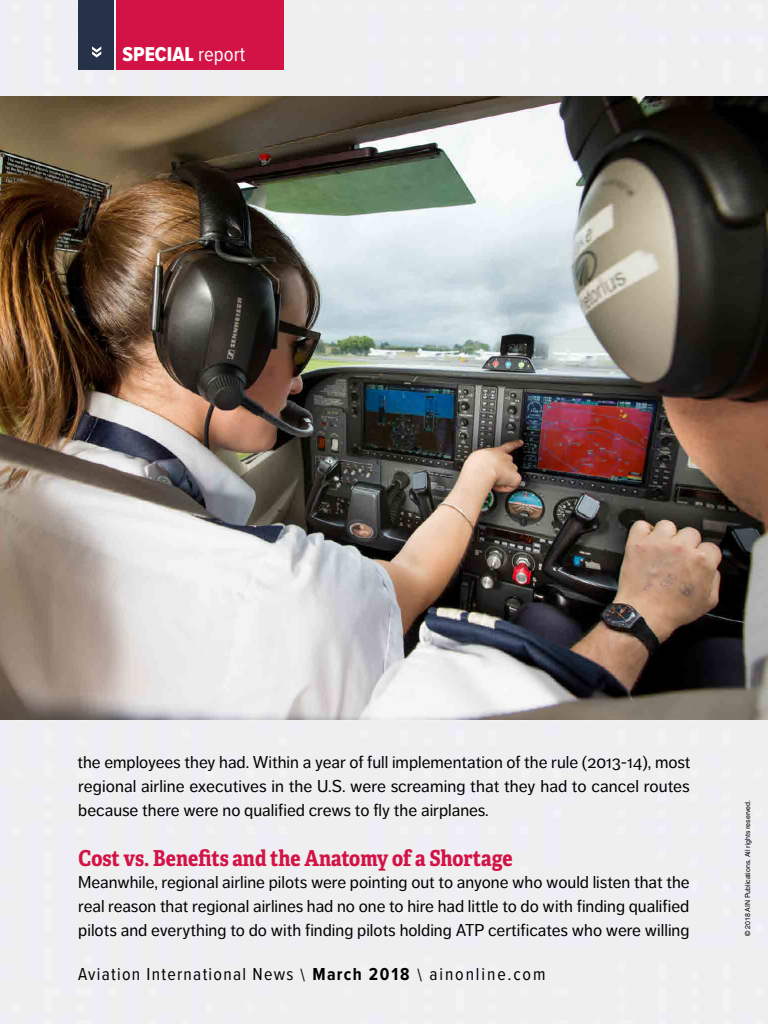
<style>
.page{position:relative;width:768px;height:1024px;background:#efefef}
.page>*{position:absolute;margin:0;border:0;box-sizing:border-box;transform-origin:0 0}
.t1{font:700 22px "Adelle Condensed";color:#d31245}
.t2{font:20.8px "Proxima Nova Cond Extrabld";color:#fff}
.t3{font:18px "Proxima Nova Cond";letter-spacing:.07em;color:#000}
.t4{font:17px/24px "Dagny Pro";color:#000;text-align:justify}
.t5{font:7px "Helvetica LT Std";letter-spacing:-.005em;color:#000}
.s1{font-family:"Proxima Nova Cond"}
.s2{font-weight:700}
</style>
<div class="page">
<div style="left:78px;top:0;width:36px;height:70px;background:#263248"></div>
<div style="left:116px;top:0;width:167px;height:70px;background:#d31245"></div>
<svg style="left:92px;top:46px;width:9px;height:12px"></svg>
<img style="left:0;top:96px;width:768px;height:624px">
<p class="t2" style="left:123px;top:38px;width:124px">SPECIAL <span class="s1">report</span></p>
<p class="t4" style="left:77px;top:750px;width:615px">the employees they had. Within a year of full implementation of the rule (2013-14), most regional airline executives in the U.S. were screaming that they had to cancel routes because there were no qualified crews to fly the airplanes.</p>
<p class="t1" style="left:79px;top:842px;width:436px">Cost vs. Benefits and the Anatomy of a Shortage</p>
<p class="t4" style="left:78px;top:870px;width:613px">Meanwhile, regional airline pilots were pointing out to anyone who would listen that the real reason that regional airlines had no one to hire had little to do with finding qualified pilots and everything to do with finding pilots holding ATP certificates who were willing</p>
<p class="t3" style="left:78px;top:961px;width:469px">Aviation International News \ <span class="s2">March 2018</span> \ ainonline.com</p>
<p class="t5" style="left:744px;top:936px;width:138px;rotate:-90deg">© 2018 AIN Publications. All rights reserved.</p>
</div>
